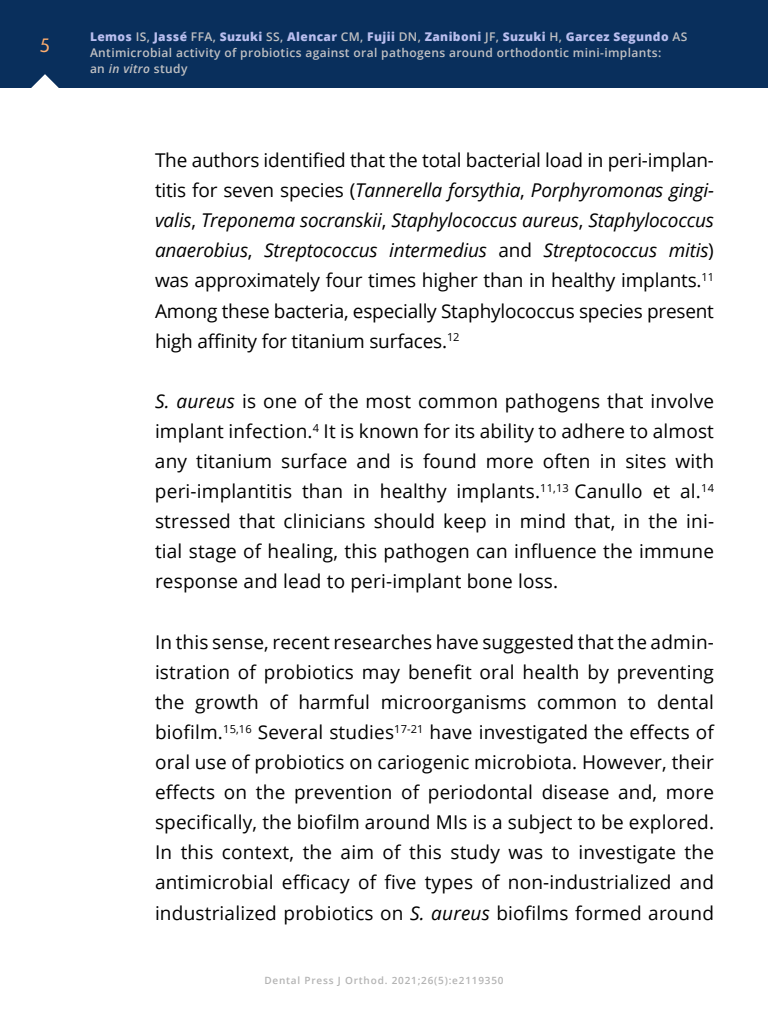
<style>
.page{position:relative;width:768px;height:1024px;background:#fff}
.page>*{position:absolute;margin:0;border:0;box-sizing:border-box;transform-origin:0 0}
.t1{font:19px/30.1px "Open Sans";letter-spacing:.01em;color:#000;text-align:justify}
.t2{font:500 18px "Semplicita Pro";color:#ffae6f}
.t3{font:600 12px/16px "Open Sans";letter-spacing:.03em;color:#c1c1c3}
.t4{font:600 10px "Open Sans";letter-spacing:.08em;color:#b3b3b3}
.s1{font-weight:800;color:#b9beef}
.s2{font-style:italic}
</style>
<div class="page">
<div style="left:0;top:0;width:768px;height:88px;background:#092f5c"></div>
<svg style="left:31px;top:74px;width:28px;height:14px"></svg>
<p class="t2" style="left:40px;top:33px;width:12px">5</p>
<p class="t3" style="left:90px;top:29px;width:599px"><span class="s1">Lemos</span> IS, <span class="s1">Jassé</span> FFA, <span class="s1">Suzuki</span> SS, <span class="s1">Alencar</span> CM, <span class="s1">Fujii</span> DN, <span class="s1">Zaniboni</span> JF, <span class="s1">Suzuki</span> H, <span class="s1">Garcez Segundo</span> AS<br>Antimicrobial activity of probiotics against oral pathogens around orthodontic mini-implants:<br>an <span class="s2">in vitro</span> study</p>
<p class="t1" style="left:155px;top:145px;width:561px">The authors identified that the total bacterial load in peri-implan&shy;titis for seven species (<span class="s2">Tannerella forsythia</span>, <span class="s2">Porphyromonas gingi&shy;valis</span>, <span class="s2">Treponema socranskii</span>, <span class="s2">Staphylococcus aureus</span>, <span class="s2">Staphylococcus anaerobius</span>, <span class="s2">Streptococcus intermedius</span> and <span class="s2">Streptococcus mitis</span>) was approximately four times higher than in healthy implants.<sup>11<br></sup>Among these bacteria, especially Staphylococcus species present high affinity for titanium surfaces.<sup>12</sup></p>
<p class="t1" style="left:155px;top:385px;width:561px"><span class="s2">S. aureus</span> is one of the most common pathogens that involve implant infection.<sup>4</sup> It is known for its ability to adhere to almost any titanium surface and is found more often in sites with peri-implantitis than in healthy implants.<sup>11,13</sup> Canullo et al.<sup>14 </sup>stressed that clinicians should keep in mind that, in the ini&shy;tial stage of healing, this pathogen can influence the immune response and lead to peri-implant bone loss.</p>
<p class="t1" style="left:155px;top:626px;width:561px">In this sense, recent researches have suggested that the admin&shy;istration of probiotics may benefit oral health by preventing the growth of harmful microorganisms common to dental biofilm.<sup>15,16</sup> Several studies<sup>17-21</sup> have investigated the effects of oral use of probiotics on cariogenic microbiota. However, their effects on the prevention of periodontal disease and, more specifically, the biofilm around MIs is a subject to be explored.<br>In this context, the aim of this study was to investigate the antimicrobial efficacy of five types of non-industrialized and industrialized probiotics on <span class="s2">S. aureus</span> biofilms formed around</p>
<p class="t4" style="left:264px;top:974px;width:241px">Dental Press J Orthod. 2021;26(5):e2119350</p>
</div>
